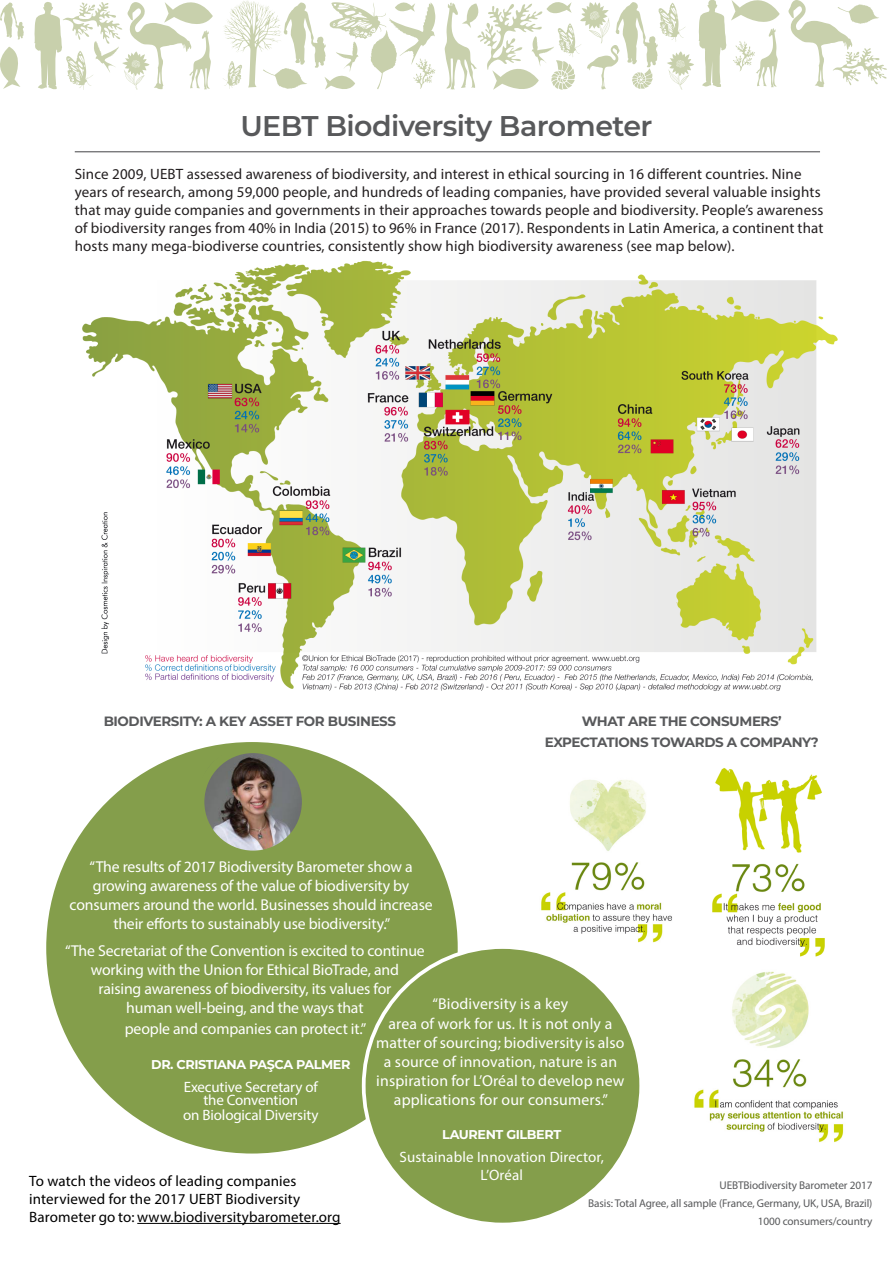
<style>
.page{position:relative;width:893px;height:1263px;background:#fff}
.page>*{position:absolute;margin:0;border:0;box-sizing:border-box;transform-origin:0 0}
.t1{font:600 28.5px "Montserrat";letter-spacing:-.02em;color:#58595b}
.txt_courant_first{font:15.75px/19px "Myriad Pro";letter-spacing:-.01em;color:#fff;text-align:center}
.txt_courant_first-2{font:15.75px/19px "Myriad Pro";letter-spacing:.01em;color:#fff;text-align:center}
.txt_courant_first-3{font:15px/18px "Myriad Pro";letter-spacing:.01em;color:#231f20}
.txt_courant_first-4{font:15px/18px "Myriad Pro";letter-spacing:.01em;color:#000}
.txt_courant_first-5{font:15px "Myriad Pro";letter-spacing:-.01em;color:#fff}
.txt_courant_first-6{font:15px/18px "Myriad Pro";letter-spacing:.01em;color:#fff;text-align:center}
.txt_courant_first-7{font:700 13.5px "Montserrat";letter-spacing:-.03em;color:#58595b}
.txt_courant_first-8{font:700 12.75px "Montserrat";letter-spacing:-.03em;color:#fff}
.txt_courant_first-9{font:11.25px "Myriad Pro";letter-spacing:-.01em;color:#58595b}
</style>
<div class="page">
<svg style="left:34px;top:2px;width:179px;height:88px"></svg>
<svg style="left:0;top:3px;width:24px;height:36px"></svg>
<svg style="left:0;top:47px;width:20px;height:42px"></svg>
<svg style="left:223px;top:0;width:213px;height:90px"></svg>
<svg style="left:445px;top:0;width:335px;height:90px"></svg>
<hr style="left:75px;top:151px;width:745px;height:1px;background:#58595b">
<img style="left:694px;top:971px;width:150px;height:172px">
<img style="left:541px;top:780px;width:131px;height:163px">
<img style="left:712px;top:768px;width:113px;height:189px">
<div style="left:46px;top:742px;width:412px;height:411px;background:#849e4b;border-radius:50%"></div>
<img style="left:199px;top:748px;width:104px;height:101px">
<div style="left:197px;top:745px;width:113px;height:113px;border:8px solid #849e4b;border-radius:50%"></div>
<div style="left:364px;top:947px;width:277px;height:277px;background:#849e4b;border-radius:50%"></div>
<hr style="left:137px;top:1223px;width:204px;height:1px;background:#000">
<img style="left:82px;top:260px;width:756px;height:431px">
<svg style="left:788px;top:0;width:99px;height:87px"></svg>
<p class="t1" style="left:240px;top:105px;width:414px">UEBT Biodiversity Barometer</p>
<p class="txt_courant_first-3" style="left:75px;top:164px;width:750px">Since 2009, UEBT assessed awareness of biodiversity, and interest in ethical sourcing in 16 different countries. Nine years of research, among 59,000 people, and hundreds of leading companies, have provided several valuable insights that may guide companies and governments in their approaches towards people and biodiversity. People’s awareness of biodiversity ranges from 40% in India (2015) to 96% in France (2017). Respondents in Latin America, a continent that hosts many mega-biodiverse countries, consistently show high biodiversity awareness (see map below).</p>
<p class="txt_courant_first-7" style="left:104px;top:711px;width:294px">BIODIVERSITY: A KEY ASSET FOR BUSINESS</p>
<p class="txt_courant_first" style="left:90px;top:856px;width:324px">“The results of 2017 Biodiversity Barometer show a</p>
<p class="txt_courant_first" style="left:70px;top:875px;width:365px">growing awareness of the value of biodiversity by consumers around the world. Businesses should increase their efforts to sustainably use biodiversity.”</p>
<p class="txt_courant_first-7" style="left:582px;top:711px;width:201px">WHAT ARE THE CONSUMERS’</p>
<p class="txt_courant_first-7" style="left:545px;top:732px;width:276px">EXPECTATIONS TOWARDS A COMPANY?</p>
<p class="txt_courant_first" style="left:65px;top:941px;width:361px">“The Secretariat of the Convention is excited to continue working with the Union for Ethical BioTrade, and</p>
<p class="txt_courant_first" style="left:99px;top:979px;width:294px">raising awareness of biodiversity, its values for</p>
<p class="txt_courant_first" style="left:126px;top:998px;width:239px">human well-being, and the ways that</p>
<p class="txt_courant_first" style="left:125px;top:1019px;width:243px">people and companies can protect it.”</p>
<p class="txt_courant_first-2" style="left:433px;top:993px;width:137px">“Biodiversity is a key</p>
<p class="txt_courant_first-2" style="left:376px;top:1014px;width:250px">area of work for us. It is not only a matter of sourcing; biodiversity is also a source of innovation, nature is an inspiration for L’Oréal to develop new applications for our consumers.”</p>
<p class="txt_courant_first-8" style="left:442px;top:1125px;width:120px">LAURENT GILBERT</p>
<p class="txt_courant_first-6" style="left:400px;top:1147px;width:206px">Sustainable Innovation Director,<br>L’Oréal</p>
<p class="txt_courant_first-8" style="left:151px;top:1056px;width:201px">DR. CRISTIANA PAŞCA PALMER</p>
<p class="txt_courant_first-5" style="left:184px;top:1077px;width:136px">Executive Secretary of</p>
<p class="txt_courant_first-5" style="left:203px;top:1091px;width:96px">the Convention</p>
<p class="txt_courant_first-5" style="left:183px;top:1106px;width:137px">on Biological Diversity</p>
<p class="txt_courant_first-4" style="left:29px;top:1171px;width:313px">To watch the videos of leading companies interviewed for the 2017 UEBT Biodiversity<br>Barometer go to: www.biodiversitybarometer.org</p>
<p class="txt_courant_first-9" style="left:720px;top:1178px;width:154px">UEBTBiodiversity Barometer 2017</p>
<p class="txt_courant_first-9" style="left:588px;top:1196px;width:286px">Basis: Total Agree, all sample (France, Germany, UK, USA, Brazil)</p>
<p class="txt_courant_first-9" style="left:758px;top:1214px;width:116px">1000 consumers/country</p>
</div>
